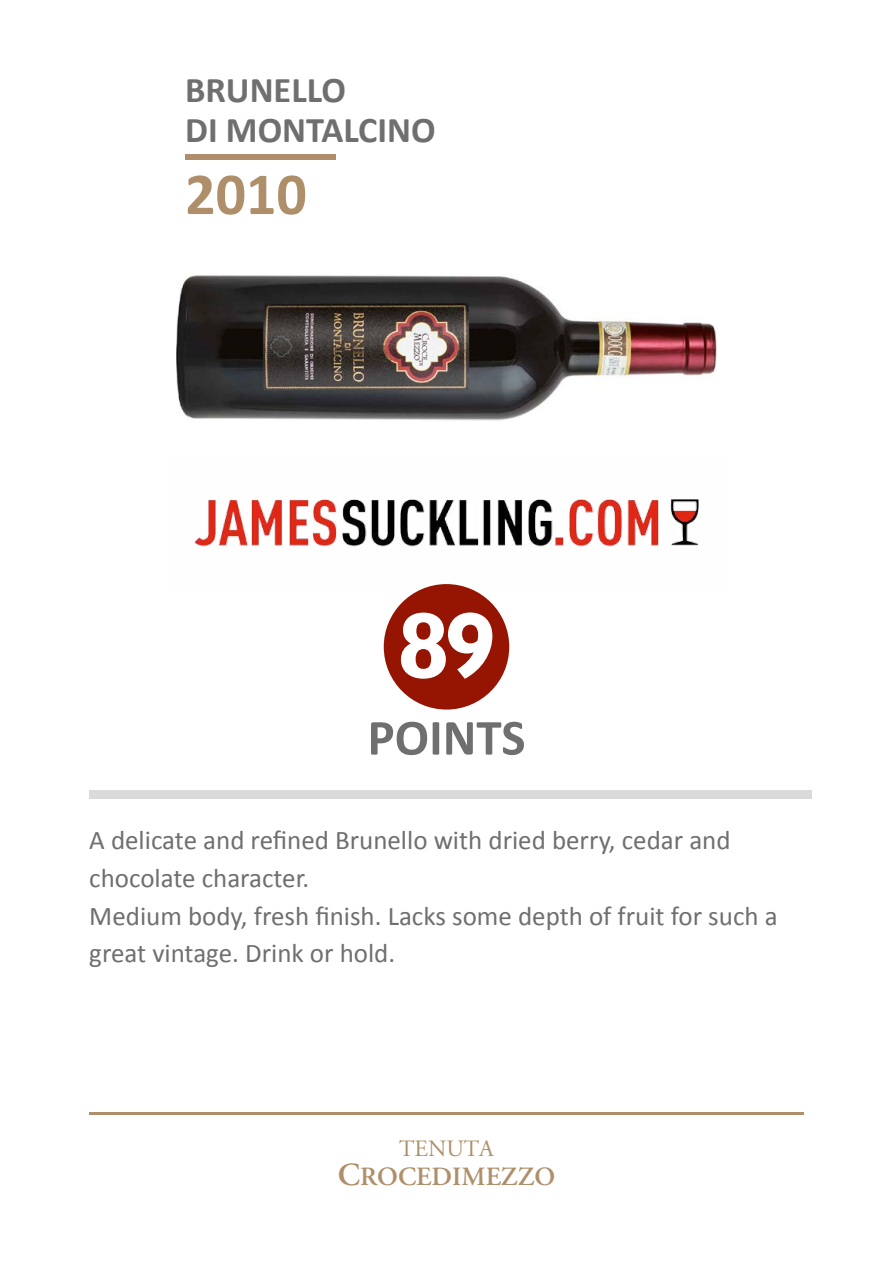
<style>
.page{position:relative;width:893px;height:1263px;background:#fff}
.page>*{position:absolute;margin:0;border:0;box-sizing:border-box;transform-origin:0 0}
.t1{font:700 93.6px "Humanist 521 BT";color:#fff}
.t2{font:700 60px "Calibri";color:#ae8f69}
.t3{font:700 51px "Calibri";color:#706f6f}
.t4{font:700 36.3px/40.2px "Calibri";color:#706f6f}
.t5{font:27px/37.5px "Calibri";color:#706f6f}
.t6{font:600 26.25px "Adobe Garamond";color:#ae8f69}
.t7{font:23.4px "Adobe Garamond Regular SC";color:#ae8f69}
.s1{font-size:32.1px}
</style>
<div class="page">
<div style="left:89px;top:791px;width:723px;height:8px;background:#dadada"></div>
<div style="left:185px;top:154px;width:151px;height:6px;background:#ae8f69"></div>
<hr style="left:89px;top:1112px;width:715px;height:2px;background:#ae8f69">
<img style="left:194px;top:499px;width:505px;height:91px">
<img style="left:177px;top:275px;width:539px;height:146px">
<div style="left:384px;top:584px;width:125px;height:125px;background:#961402;border-radius:50%"></div>
<h3 class="t4" style="left:185px;top:70px;width:252px">BRUNELLO<br>DI MONTALCINO</h3>
<h2 class="t2" style="left:185px;top:156px;width:123px">2010</h2>
<h1 class="t1" style="left:398px;top:587px;width:100px">89</h1>
<h3 class="t3" style="left:367px;top:705px;width:159px">POINTS</h3>
<p class="t5" style="left:89px;top:822px;width:690px">A delicate and refined Brunello with dried berry, cedar and chocolate character.<br>Medium body, fresh finish. Lacks some depth of fruit for such a great vintage. Drink or hold.</p>
<p class="t7" style="left:399px;top:1136px;width:96px">TENUTA</p>
<p class="t6" style="left:338px;top:1162px;width:219px"><span class="s1">C</span>ROCEDIMEZZO</p>
</div>
